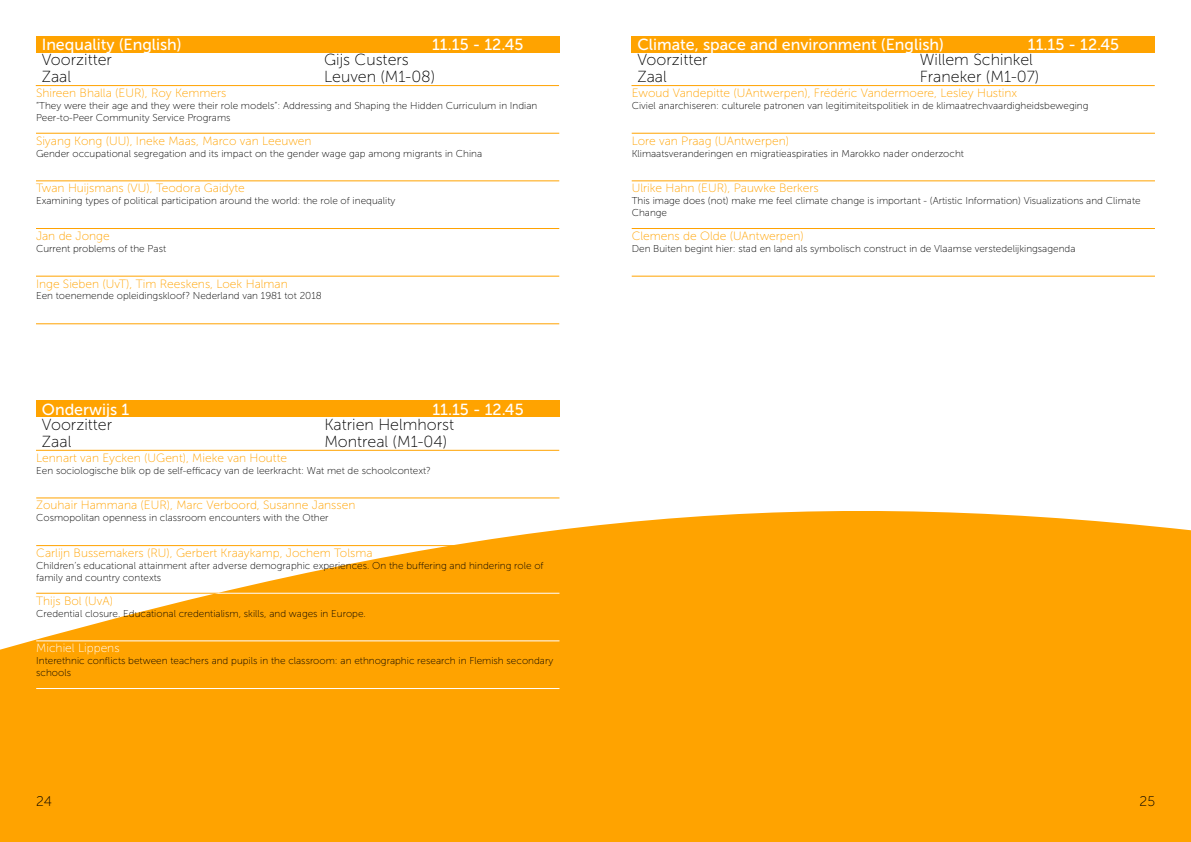
<style>
.page{position:relative;width:1191px;height:842px;background:#fff}
.page>*{position:absolute;margin:0;border:0;box-sizing:border-box;transform-origin:0 0}
.t1{font:16px "Museo Sans 100";color:#000}
.t2{font:16px "Museo Sans 500";color:#fff}
.t3{font:14px "Museo Sans 100";color:#000}
.t4{font:12px "Museo Sans 100";color:#ffa300}
.t5{font:12px "Museo Sans 100";color:#fff}
.t6{font:10px/12px "Museo Sans 100";color:#000}
</style>
<div class="page">
<svg style="left:0;top:497px;width:1191px;height:345px;background:#ffb025"></svg>
<div style="left:36px;top:36px;width:523px;height:16px;background:#ffa300"></div>
<hr style="left:36px;top:133px;width:523px;height:1px;background:#ffa300">
<hr style="left:36px;top:85px;width:523px;height:1px;background:#ffa300">
<hr style="left:36px;top:180px;width:523px;height:1px;background:#ffa300">
<hr style="left:36px;top:228px;width:523px;height:1px;background:#ffa300">
<hr style="left:36px;top:276px;width:523px;height:1px;background:#ffa300">
<hr style="left:36px;top:323px;width:523px;height:1px;background:#ffa300">
<div style="left:36px;top:401px;width:523px;height:16px;background:#ffa300"></div>
<hr style="left:36px;top:498px;width:523px;height:1px;background:#ffa300">
<hr style="left:36px;top:450px;width:523px;height:1px;background:#ffa300">
<hr style="left:36px;top:545px;width:523px;height:1px;background:#ffa300">
<hr style="left:36px;top:593px;width:182px;height:1px;background:#ffa300">
<hr style="left:36px;top:640px;width:523px;height:1px;background:#fff">
<hr style="left:36px;top:688px;width:523px;height:1px;background:#fff">
<hr style="left:218px;top:593px;width:341px;height:1px;background:#fff">
<div style="left:631px;top:36px;width:524px;height:16px;background:#ffa300"></div>
<hr style="left:631px;top:133px;width:524px;height:1px;background:#ffa300">
<hr style="left:631px;top:85px;width:523px;height:1px;background:#ffa300">
<hr style="left:631px;top:180px;width:524px;height:1px;background:#ffa300">
<hr style="left:631px;top:228px;width:524px;height:1px;background:#ffa300">
<hr style="left:631px;top:276px;width:524px;height:1px;background:#ffa300">
<h1 class="t2" style="left:42px;top:36px;width:142px">Inequality (English)</h1>
<h1 class="t2" style="left:432px;top:36px;width:93px">11.15 - 12.45</h1>
<h1 class="t1" style="left:42px;top:51px;width:72px">Voorzitter</h1>
<h1 class="t1" style="left:324px;top:51px;width:86px">Gijs Custers</h1>
<h1 class="t1" style="left:42px;top:68px;width:31px">Zaal</h1>
<h1 class="t1" style="left:324px;top:68px;width:113px">Leuven (M1-08)</h1>
<p class="t6" style="left:36px;top:100px;width:503px">“They were their age and they were their role models”: Addressing and Shaping the Hidden Curriculum in Indian<br>Peer-to-Peer Community Service Programs</p>
<p class="t4" style="left:36px;top:86px;width:192px">Shireen Bhalla (EUR), Roy Kemmers</p>
<p class="t4" style="left:36px;top:134px;width:277px">Siyang Kong (UU), Ineke Maas, Marco van Leeuwen</p>
<p class="t6" style="left:36px;top:147px;width:448px">Gender occupational segregation and its impact on the gender wage gap among migrants in China</p>
<p class="t4" style="left:36px;top:182px;width:210px">Twan Huijsmans (VU), Teodora Gaidyte</p>
<p class="t6" style="left:36px;top:195px;width:361px">Examining types of political participation around the world: the role of inequality</p>
<p class="t4" style="left:36px;top:229px;width:75px">Jan de Jonge</p>
<p class="t6" style="left:36px;top:242px;width:132px">Current problems of the Past</p>
<p class="t4" style="left:36px;top:277px;width:253px">Inge Sieben (UvT), Tim Reeskens, Loek Halman</p>
<p class="t6" style="left:36px;top:290px;width:287px">Een toenemende opleidingskloof? Nederland van 1981 tot 2018</p>
<h1 class="t2" style="left:42px;top:400px;width:89px">Onderwijs 1</h1>
<h1 class="t2" style="left:432px;top:400px;width:93px">11.15 - 12.45</h1>
<h1 class="t1" style="left:42px;top:416px;width:72px">Voorzitter</h1>
<h1 class="t1" style="left:324px;top:416px;width:131px">Katrien Helmhorst</h1>
<h1 class="t1" style="left:42px;top:433px;width:31px">Zaal</h1>
<h1 class="t1" style="left:324px;top:433px;width:124px">Montreal (M1-04)</h1>
<p class="t6" style="left:36px;top:464px;width:396px">Een sociologische blik op de self-efficacy van de leerkracht: Wat met de schoolcontext?</p>
<p class="t4" style="left:36px;top:451px;width:252px">Lennart van Eycken (UGent), Mieke van Houtte</p>
<p class="t4" style="left:36px;top:499px;width:321px">Zouhair Hammana (EUR), Marc Verboord, Susanne Janssen</p>
<p class="t6" style="left:36px;top:512px;width:294px">Cosmopolitan openness in classroom encounters with the Other</p>
<p class="t4" style="left:36px;top:546px;width:338px">Carlijn Bussemakers (RU), Gerbert Kraaykamp, Jochem Tolsma</p>
<p class="t6" style="left:36px;top:560px;width:509px">Children’s educational attainment after adverse demographic experiences. On the buffering and hindering role of family and country contexts</p>
<p class="t4" style="left:36px;top:594px;width:78px">Thijs Bol (UvA)</p>
<p class="t6" style="left:36px;top:607px;width:331px">Credential closure. Educational credentialism, skills, and wages in Europe.</p>
<p class="t5" style="left:36px;top:642px;width:85px">Michiel Lippens</p>
<p class="t6" style="left:36px;top:655px;width:518px">Interethnic conflicts between teachers and pupils in the classroom: an ethnographic research in Flemish secondary schools</p>
<h1 class="t2" style="left:637px;top:36px;width:308px">Climate, space and environment (English)</h1>
<h1 class="t2" style="left:1027px;top:36px;width:93px">11.15 - 12.45</h1>
<h1 class="t1" style="left:637px;top:51px;width:72px">Voorzitter</h1>
<h1 class="t1" style="left:919px;top:51px;width:115px">Willem Schinkel</h1>
<h1 class="t1" style="left:637px;top:68px;width:31px">Zaal</h1>
<h1 class="t1" style="left:919px;top:68px;width:121px">Franeker (M1-07)</h1>
<p class="t6" style="left:631px;top:100px;width:458px">Civiel anarchiseren: culturele patronen van legitimiteitspolitiek in de klimaatrechvaardigheidsbeweging</p>
<p class="t4" style="left:631px;top:86px;width:387px">Ewoud Vandepitte (UAntwerpen), Frédéric Vandermoere, Lesley Hustinx</p>
<p class="t4" style="left:631px;top:134px;width:159px">Lore van Praag (UAntwerpen)</p>
<p class="t6" style="left:631px;top:147px;width:334px">Klimaatsveranderingen en migratieaspiraties in Marokko nader onderzocht</p>
<p class="t4" style="left:631px;top:182px;width:189px">Ulrike Hahn (EUR), Pauwke Berkers</p>
<p class="t6" style="left:631px;top:195px;width:510px">This image does (not) make me feel climate change is important - (Artistic Information) Visualizations and Climate<br>Change</p>
<p class="t4" style="left:631px;top:229px;width:174px">Clemens de Olde (UAntwerpen)</p>
<p class="t6" style="left:631px;top:242px;width:445px">Den Buiten begint hier: stad en land als symbolisch construct in de Vlaamse verstedelijkingsagenda</p>
<h2 class="t3" style="left:36px;top:794px;width:17px">24</h2>
<h2 class="t3" style="left:1139px;top:794px;width:17px">25</h2>
</div>
